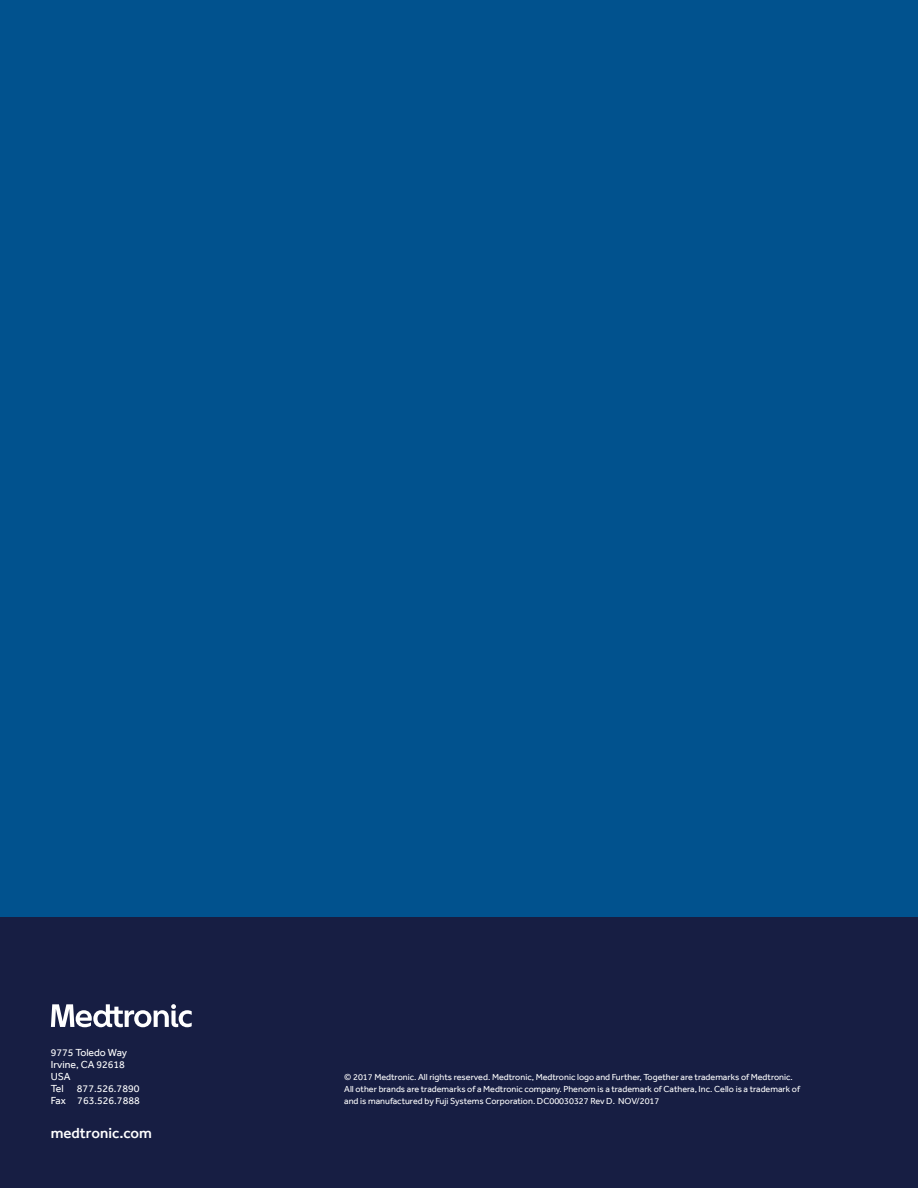
<style>
.page{position:relative;width:918px;height:1188px;background:#fff}
.page>*{position:absolute;margin:0;border:0;box-sizing:border-box;transform-origin:0 0}
.t1{font:500 15px "Effra";color:#fff}
.t2{font:10.5px/12px "Effra";color:#fff}
.t3{font:9px/12px "Effra";color:#fff}
</style>
<div class="page">
<div style="left:0;top:0;width:918px;height:928px;background:#01528e"></div>
<div style="left:0;top:918px;width:918px;height:270px;background:#171e43"></div>
<svg style="left:51px;top:1004px;width:141px;height:23px"></svg>
<p class="t2" style="left:51px;top:1047px;width:78px">9775 Toledo Way<br>Irvine, CA 92618<br>USA<br>Tel</p>
<p class="t2" style="left:51px;top:1083px;width:91px;text-align:right">877.526.7890<br>Fax 763.526.7888</p>
<h1 class="t1" style="left:51px;top:1124px;width:103px">medtronic.com</h1>
<p class="t3" style="left:344px;top:1071px;width:457px">© 2017 Medtronic. All rights reserved. Medtronic, Medtronic logo and Further, Together are trademarks of Medtronic.<br>All other brands are trademarks of a Medtronic company. Phenom is a trademark of Cathera, Inc. Cello is a trademark of and is manufactured by Fuji Systems Corporation. DC00030327 Rev D. NOV/2017</p>
</div>
